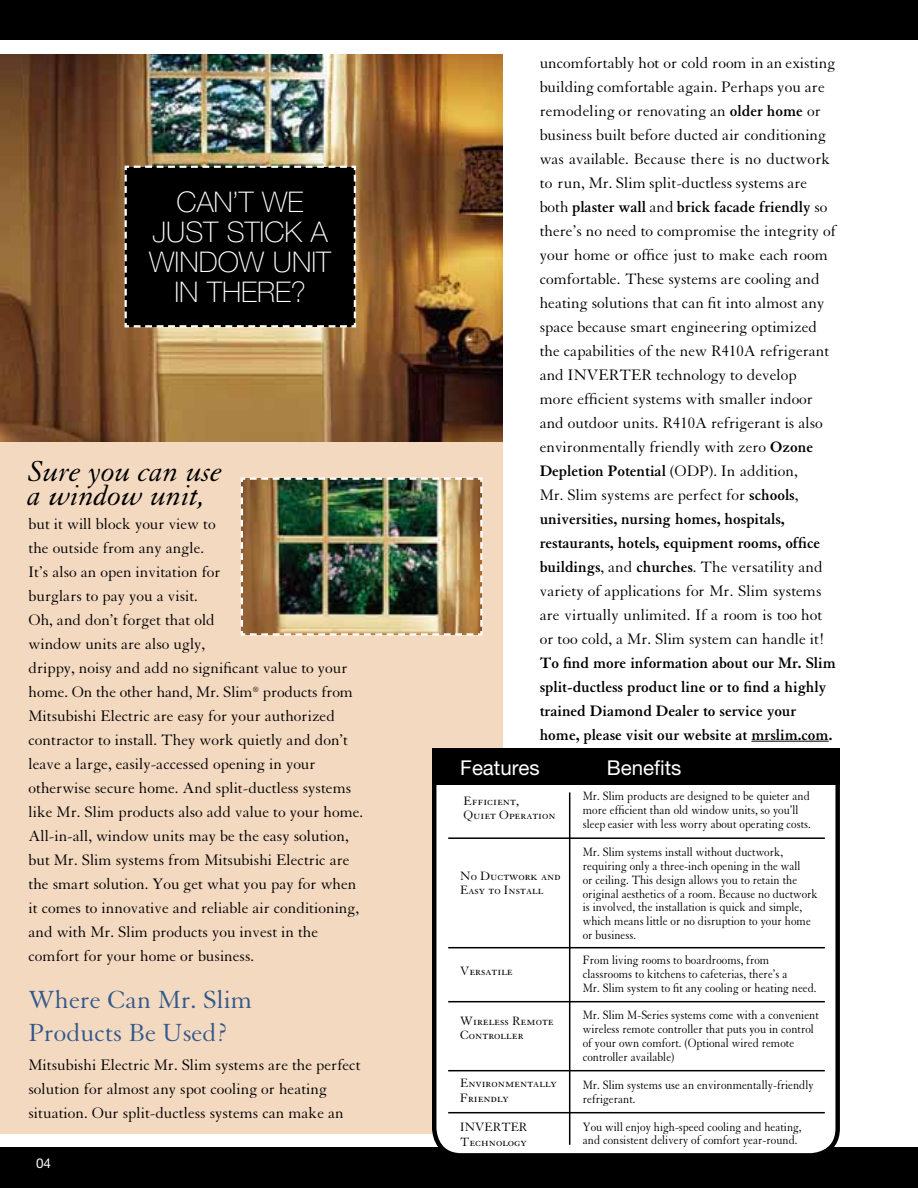
<style>
.page{position:relative;width:918px;height:1188px;background:#fff}
.page>*{position:absolute;margin:0;border:0;box-sizing:border-box;transform-origin:0 0}
.t1{font:italic 31.5px/24px "Granjon";color:#000}
.t2{font:100 28.5px/30px "Helvetica Neue";color:#fff;text-align:center}
.t3{font:27px/33px "Granjon";color:#32598a}
.t4{font:20.4px "Helvetica Neue";color:#fff}
.t5{font:16.5px/24px "Granjon";color:#000}
.t6{font:700 16.5px/24px "Granjon";color:#000}
.t7{font:13.5px "Helvetica Neue";color:#fff}
.t8{font:13.2px/14px "Granjon";color:#000;scale:.9 1}
.t9{font:13.2px/14.5px "Granjon SC";color:#000}
.s1{font-weight:700}
</style>
<div class="page">
<div style="left:0;top:437px;width:503px;height:697px;background:#f4d9c1"></div>
<img style="left:0;top:54px;width:503px;height:388px">
<div style="left:0;top:0;width:918px;height:40px;background:#000"></div>
<div style="left:0;top:1148px;width:918px;height:40px;background:#000"></div>
<svg style="left:123px;top:164px;width:234px;height:165px;background:#0d0a08"></svg>
<hr style="left:751px;top:741px;width:78px;height:1px;background:#000">
<div style="left:434px;top:752px;width:404px;height:403px;background:#fff;border-radius:27px"></div>
<div style="left:432px;top:750px;width:408px;height:408px;border:4px solid #000;border-radius:27px"></div>
<div style="left:432px;top:748px;width:408px;height:37px;background:#000"></div>
<img style="left:240px;top:477px;width:243px;height:159px">
<hr style="left:569px;top:792px;width:1px;height:353px;background:#000">
<hr style="left:448px;top:837px;width:377px;height:2px;background:#000">
<hr style="left:448px;top:947px;width:377px;height:1px;background:#000">
<hr style="left:448px;top:1001px;width:377px;height:1px;background:#000">
<hr style="left:448px;top:1070px;width:377px;height:1px;background:#000">
<hr style="left:448px;top:1112px;width:377px;height:1px;background:#000">
<h2 class="t2" style="left:149px;top:186px;width:183px">CAN’T WE<br>JUST STICK A<br>WINDOW UNIT<br>IN THERE?</h2>
<h1 class="t1" style="left:28px;top:460px;width:197px">Sure you can use a window unit,</h1>
<p class="t5" style="left:28px;top:513px;width:336px">but it will block your view to<br>the outside from any angle.<br>It’s also an open invitation for<br>burglars to pay you a visit.<br>Oh, and don’t forget that old<br>window units are also ugly,<br>drippy, noisy and add no significant value to your home. On the other hand, Mr. Slim<sup>®</sup> products from Mitsubishi Electric are easy for your authorized contractor to install. They work quietly and don’t leave a large, easily-accessed opening in your otherwise secure home. And split-ductless systems like Mr. Slim products also add value to your home.<br>All-in-all, window units may be the easy solution, but Mr. Slim systems from Mitsubishi Electric are the smart solution. You get what you pay for when it comes to innovative and reliable air conditioning, and with Mr. Slim products you invest in the comfort for your home or business.</p>
<h3 class="t3" style="left:28px;top:984px;width:225px">Where Can Mr. Slim<br>Products Be Used?</h3>
<p class="t5" style="left:28px;top:1053px;width:334px">Mitsubishi Electric Mr. Slim systems are the perfect solution for almost any spot cooling or heating situation. Our split-ductless systems can make an</p>
<p class="t7" style="left:36px;top:1156px;width:17px">04</p>
<p class="t5" style="left:540px;top:51px;width:298px">uncomfortably hot or cold room in an existing building comfortable again. Perhaps you are remodeling or renovating an <span class="s1">older home</span> or business built before ducted air conditioning was available. Because there is no ductwork to run, Mr. Slim split-ductless systems are both <span class="s1">plaster wall</span> and <span class="s1">brick facade friendly</span> so there’s no need to compromise the integrity of your home or office just to make each room comfortable. These systems are cooling and heating solutions that can fit into almost any space because smart engineering optimized the capabilities of the new R410A refrigerant and INVERTER technology to develop<br>more efficient systems with smaller indoor and outdoor units. R410A refrigerant is also environmentally friendly with zero <span class="s1">Ozone Depletion Potential</span> (ODP). In addition,<br>Mr. Slim systems are perfect for <span class="s1">schools</span>, <span class="s1">universities, nursing homes, hospitals, restaurants, hotels, equipment rooms, office buildings</span>, and <span class="s1">churches</span>. The versatility and variety of applications for Mr. Slim systems are virtually unlimited. If a room is too hot or too cold, a Mr. Slim system can handle it!</p>
<p class="t6" style="left:540px;top:650px;width:298px">To find more information about our Mr. Slim split-ductless product line or to find a highly trained Diamond Dealer to service your home, please visit our website at mrslim.com.</p>
<p class="t4" style="left:460px;top:756px;width:81px">Features</p>
<p class="t4" style="left:607px;top:756px;width:76px">Benefits</p>
<p class="t9" style="left:463px;top:794px;width:94px">Efficient,<br>Quiet Operation</p>
<p class="t8" style="left:583px;top:790px;width:255px">Mr. Slim products are designed to be quieter and more efficient than old window units, so you’ll sleep easier with less worry about operating costs.</p>
<p class="t8" style="left:583px;top:845px;width:263px">Mr. Slim systems install without ductwork, requiring only a three-inch opening in the wall<br>or ceiling. This design allows you to retain the original aesthetics of a room. Because no ductwork is involved, the installation is quick and simple, which means little or no disruption to your home or business.</p>
<p class="t8" style="left:583px;top:953px;width:261px">From living rooms to boardrooms, from classrooms to kitchens to cafeterias, there’s a<br>Mr. Slim system to fit any cooling or heating need.</p>
<p class="t8" style="left:583px;top:1009px;width:264px">Mr. Slim M-Series systems come with a convenient wireless remote controller that puts you in control of your own comfort. (Optional wired remote controller available)</p>
<p class="t8" style="left:583px;top:1078px;width:258px">Mr. Slim systems use an environmentally-friendly refrigerant.</p>
<p class="t8" style="left:583px;top:1120px;width:245px">You will enjoy high-speed cooling and heating, and consistent delivery of comfort year-round.</p>
<p class="t9" style="left:460px;top:869px;width:102px">No Ductwork and<br>Easy to Install</p>
<p class="t9" style="left:460px;top:964px;width:54px">Versatile</p>
<p class="t9" style="left:460px;top:1014px;width:95px">Wireless Remote<br>Controller</p>
<p class="t9" style="left:460px;top:1076px;width:98px">Environmentally<br>Friendly</p>
<p class="t9" style="left:460px;top:1120px;width:15px">Inver</p>
<p class="t9" style="left:460px;top:1120px;width:68px;text-indent:41px">ter<br>Technology</p>
</div>
